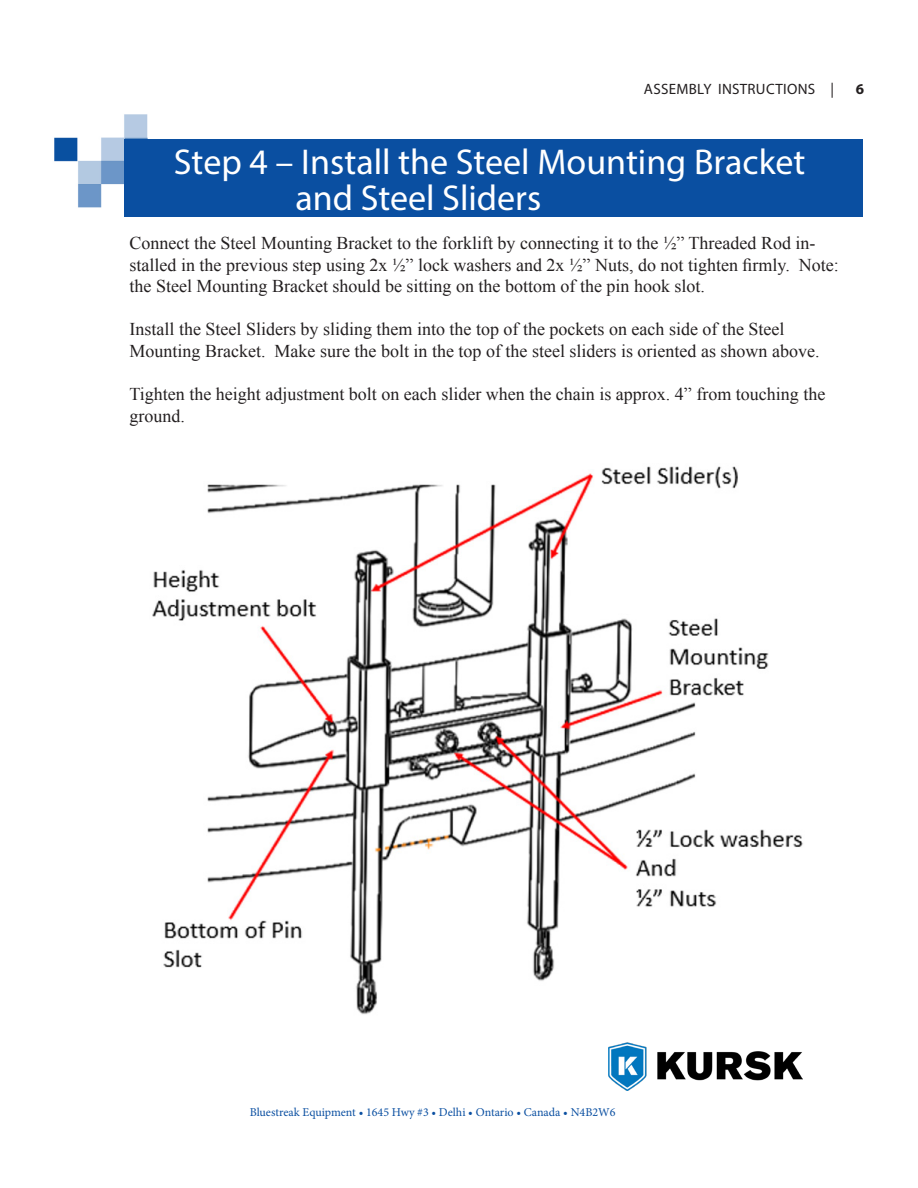
<style>
.page{position:relative;width:918px;height:1188px;background:#fff}
.page>*{position:absolute;margin:0;border:0;box-sizing:border-box;transform-origin:0 0}
.Chapter_Name{font:36px/36px "Myriad Pro";color:#fff}
.t1{font:18px/21.6px "Times New Roman";color:#231f20}
.t2{font:15px "Myriad Pro";letter-spacing:.02em;color:#231f20}
.t3{font:700 15px "Myriad Pro";color:#231f20}
.t4{font:12px "Minion Pro";color:#0a4fa1}
</style>
<div class="page">
<img style="left:609px;top:1042px;width:194px;height:49px">
<img style="left:54px;top:114px;width:93px;height:94px">
<div style="left:124px;top:139px;width:738px;height:78px;background:#0a4fa1"></div>
<img style="left:152px;top:466px;width:651px;height:549px">
<p class="t2" style="left:644px;top:80px;width:192px">ASSEMBLY INSTRUCTIONS |</p>
<p class="t3" style="left:856px;top:79px;width:10px">6</p>
<p class="Chapter_Name" style="left:295px;top:143px;width:512px;text-indent:-122px">Step 4 – Install the Steel Mounting Bracket and Steel Sliders</p>
<p class="t1" style="left:130px;top:232px;width:711px">Connect the Steel Mounting Bracket to the forklift by connecting it to the ½” Threaded Rod in&shy;stalled in the previous step using 2x ½” lock washers and 2x ½” Nuts, do not tighten firmly. Note: the Steel Mounting Bracket should be sitting on the bottom of the pin hook slot.</p>
<p class="t1" style="left:130px;top:318px;width:691px">Install the Steel Sliders by sliding them into the top of the pockets on each side of the Steel<br>Mounting Bracket. Make sure the bolt in the top of the steel sliders is oriented as shown above.</p>
<p class="t1" style="left:130px;top:383px;width:697px">Tighten the height adjustment bolt on each slider when the chain is approx. 4” from touching the ground.</p>
<p class="t4" style="left:250px;top:1104px;width:367px">Bluestreak Equipment • 1645 Hwy #3 • Delhi • Ontario • Canada • N4B2W6</p>
</div>
